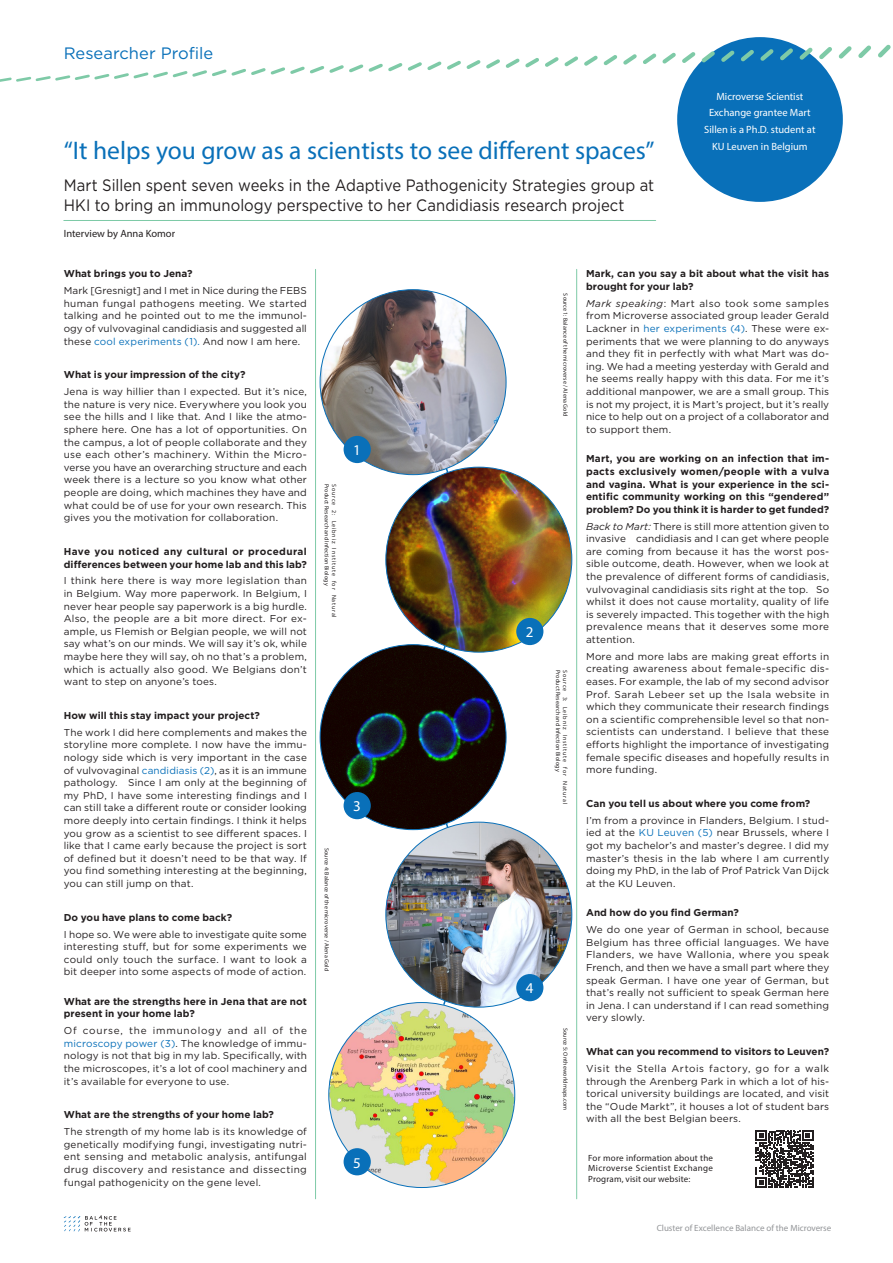
<style>
.page{position:relative;width:893px;height:1263px;background:#fff}
.page>*{position:absolute;margin:0;border:0;box-sizing:border-box;transform-origin:0 0}
.t1{font:25.5px "Myriad Pro";color:#0970b9}
.t2{font:16.5px/19.8px "Gotham";color:#231f20;scale:.9 1}
.t3{font:16.5px "Gotham";color:#0970b9}
.Interview_body_bold{font:15px "Myriad Pro";color:#fff}
.t4{font:10.5px/16.6px "Myriad Pro";color:#fff;text-align:center}
.t5{font:10.5px "Myriad Pro";color:#231f20}
.t6{font:10.05px/12.6px "Gotham";letter-spacing:.015em;color:#231f20;text-align:justify}
.t7{font:700 10.05px/12.6px "Gotham";letter-spacing:.005em;color:#231f20}
.Interview_body_bold-2{font:9px/10.8px "Myriad Pro";letter-spacing:.035em;color:#231f20;text-align:justify}
.t8{font:9px "Myriad Pro";color:#939598}
.Interview_body_bold-3{font:6px/7.2px "Myriad Pro";letter-spacing:.04em;color:#231f20}
.Interview_body_bold-4{font:6px "Myriad Pro";letter-spacing:.02em;color:#231f20}
.s1{color:#0970b9}
.s2{font-style:italic}
</style>
<div class="page">
<svg style="left:64px;top:1215px;width:67px;height:16px"></svg>
<img style="left:330px;top:1007px;width:185px;height:180px">
<img style="left:320px;top:648px;width:186px;height:178px">
<img style="left:320px;top:290px;width:186px;height:181px">
<img style="left:386px;top:467px;width:186px;height:185px">
<img style="left:386px;top:822px;width:186px;height:185px">
<div style="left:677px;top:37px;width:166px;height:165px;background:#0970b9;border-radius:50%"></div>
<hr style="left:64px;top:220px;width:592px;height:1px;background:#7ecaa7">
<hr style="left:315px;top:269px;width:1px;height:930px;background:#7ecaa7">
<hr style="left:576px;top:269px;width:1px;height:930px;background:#7ecaa7">
<svg style="left:0;top:38px;width:891px;height:56px"></svg>
<div style="left:344px;top:436px;width:27px;height:27px;background:#0970b9;border-radius:50%"></div>
<div style="left:516px;top:618px;width:27px;height:27px;background:#0970b9;border-radius:50%"></div>
<div style="left:516px;top:974px;width:27px;height:27px;background:#0970b9;border-radius:50%"></div>
<div style="left:344px;top:792px;width:27px;height:27px;background:#0970b9;border-radius:50%"></div>
<div style="left:344px;top:1148px;width:27px;height:27px;background:#0970b9;border-radius:50%"></div>
<svg style="left:445px;top:467px;width:5px;height:7px"></svg>
<svg style="left:442px;top:644px;width:5px;height:8px"></svg>
<svg style="left:442px;top:999px;width:5px;height:8px"></svg>
<svg style="left:445px;top:822px;width:5px;height:7px"></svg>
<svg style="left:756px;top:1130px;width:57px;height:58px"></svg>
<p class="t3" style="left:64px;top:42px;width:151px">Researcher Profile</p>
<p class="t1" style="left:64px;top:135px;width:592px">“It helps you grow as a scientists to see different spaces”</p>
<p class="t2" style="left:64px;top:175px;width:657px">Mart Sillen spent seven weeks in the Adaptive Pathogenicity Strategies group at<br>HKI to bring an immunology perspective to her Candidiasis research project</p>
<p class="t5" style="left:64px;top:227px;width:113px">Interview by Anna Komor</p>
<p class="t4" style="left:704px;top:88px;width:113px">Microverse Scientist<br>Exchange grantee Mart<br>Sillen is a Ph.D. student at<br>KU Leuven in Belgium</p>
<p class="t7" style="left:64px;top:267px;width:130px">What brings you to Jena?</p>
<p class="t6" style="left:64px;top:284px;width:245px">Mark [Gresnigt] and I met in Nice during the FEBS human fungal pathogens meeting. We started talking and he pointed out to me the immunol&shy;ogy of vulvovaginal candidiasis and suggested all these <span class="s1">cool experiments (1).</span> And now I am here.</p>
<p class="t7" style="left:64px;top:368px;width:183px">What is your impression of the city?</p>
<p class="t6" style="left:64px;top:385px;width:245px">Jena is way hillier than I expected. But it’s nice, the nature is very nice. Everywhere you look you see the hills and I like that. And I like the atmo&shy;sphere here. One has a lot of opportunities. On the campus, a lot of people collaborate and they use each other’s machinery. Within the Micro&shy;verse you have an overarching structure and each week there is a lecture so you know what other people are doing, which machines they have and what could be of use for your own research. This gives you the motivation for collaboration.</p>
<p class="t7" style="left:64px;top:545px;width:245px">Have you noticed any cultural or procedural differences between your home lab and this lab?</p>
<p class="t6" style="left:64px;top:574px;width:245px">I think here there is way more legislation than in Belgium. Way more paperwork. In Belgium, I never hear people say paperwork is a big hurdle.<br>Also, the people are a bit more direct. For ex&shy;ample, us Flemish or Belgian people, we will not say what’s on our minds. We will say it’s ok, while maybe here they will say, oh no that’s a problem, which is actually also good. We Belgians don’t want to step on anyone’s toes.</p>
<p class="t7" style="left:64px;top:709px;width:198px">How will this stay impact your project?</p>
<p class="t6" style="left:64px;top:726px;width:245px">The work I did here complements and makes the storyline more complete. I now have the immu&shy;nology side which is very important in the case of vulvovaginal <span class="s1">candidiasis (2)</span>, as it is an immune pathology. Since I am only at the beginning of my PhD, I have some interesting findings and I can still take a different route or consider looking more deeply into certain findings. I think it helps you grow as a scientist to see different spaces. I like that I came early because the project is sort of defined but it doesn’t need to be that way. If you find something interesting at the beginning, you can still jump on that.</p>
<p class="t7" style="left:64px;top:911px;width:170px">Do you have plans to come back?</p>
<p class="t6" style="left:64px;top:927px;width:245px">I hope so. We were able to investigate quite some interesting stuff, but for some experiments we could only touch the surface. I want to look a bit deeper into some aspects of mode of action.</p>
<p class="t7" style="left:64px;top:995px;width:245px">What are the strengths here in Jena that are not present in your home lab?</p>
<p class="t6" style="left:64px;top:1024px;width:245px">Of course, the immunology and all of the <span class="s1">microscopy power (3)</span>. The knowledge of immu&shy;nology is not that big in my lab. Specifically, with the microscopes, it’s a lot of cool machinery and it’s available for everyone to use.</p>
<p class="t7" style="left:64px;top:1108px;width:212px">What are the strengths of your home lab?</p>
<p class="t6" style="left:64px;top:1125px;width:245px">The strength of my home lab is its knowledge of genetically modifying fungi, investigating nutri&shy;ent sensing and metabolic analysis, antifungal drug discovery and resistance and dissecting fungal pathogenicity on the gene level.</p>
<p class="Interview_body_bold-3" style="left:338px;top:484px;width:135px;rotate:90deg">Source 2: Leibniz Institute for Natural<br>Product Research and Infection Biology</p>
<p class="Interview_body_bold-4" style="left:331px;top:848px;width:125px;rotate:90deg">Source 4: Balance of the microverse / Alena Gold</p>
<p class="Interview_body_bold" style="left:353px;top:441px;width:9px">1</p>
<p class="Interview_body_bold" style="left:353px;top:797px;width:9px">3</p>
<p class="Interview_body_bold" style="left:353px;top:1153px;width:9px">5</p>
<p class="Interview_body_bold" style="left:526px;top:623px;width:9px">2</p>
<p class="Interview_body_bold" style="left:526px;top:979px;width:9px">4</p>
<p class="Interview_body_bold-4" style="left:569px;top:293px;width:125px;rotate:90deg">Source 1: Balance of the microverse / Alena Gold</p>
<p class="Interview_body_bold-3" style="left:569px;top:670px;width:135px;rotate:90deg">Source 3: Leibniz Institute for Natural<br>Product Research and Infection Biology</p>
<p class="Interview_body_bold-4" style="left:569px;top:1028px;width:84px;rotate:90deg">Source 5: Ontheworldmaps.com</p>
<p class="t7" style="left:586px;top:267px;width:245px">Mark, can you say a bit about what the visit has brought for your lab?</p>
<p class="t6" style="left:586px;top:297px;width:245px"><span class="s2">Mark speaking</span>: Mart also took some samples from Microverse associated group leader Gerald Lackner in <span class="s1">her experiments (4)</span>. These were ex&shy;periments that we were planning to do anyways and they fit in perfectly with what Mart was do&shy;ing. We had a meeting yesterday with Gerald and he seems really happy with this data. For me it’s additional manpower, we are a small group. This is not my project, it is Mart’s project, but it’s really nice to help out on a project of a collaborator and to support them.</p>
<p class="t7" style="left:586px;top:452px;width:245px;text-align:justify">Mart, you are working on an infection that im&shy;pacts exclusively women/people with a vulva and vagina. What is your experience in the sci&shy;entific community working on this “gendered” problem? Do you think it is harder to get funded?</p>
<p class="t6" style="left:586px;top:519px;width:245px"><span class="s2">Back to Mart:</span> There is still more attention given to invasive candidiasis and I can get where people are coming from because it has the worst pos&shy;sible outcome, death. However, when we look at the prevalence of different forms of candidiasis, vulvovaginal candidiasis sits right at the top. So whilst it does not cause mortality, quality of life is severely impacted. This together with the high prevalence means that it deserves some more attention.</p>
<p class="t6" style="left:586px;top:650px;width:245px">More and more labs are making great efforts in creating awareness about female-specific dis&shy;eases. For example, the lab of my second advisor Prof. Sarah Lebeer set up the Isala website in which they communicate their research findings on a scientific comprehensible level so that non&shy;scientists can understand. I believe that these efforts highlight the importance of investigating female specific diseases and hopefully results in more funding.</p>
<p class="t7" style="left:586px;top:797px;width:226px">Can you tell us about where you come from?</p>
<p class="t6" style="left:586px;top:814px;width:245px">I’m from a province in Flanders, Belgium. I stud&shy;ied at the <span class="s1">KU Leuven (5)</span> near Brussels, where I got my bachelor’s and master’s degree. I did my master’s thesis in the lab where I am currently doing my PhD, in the lab of Prof Patrick Van Dijck at the KU Leuven.</p>
<p class="t7" style="left:586px;top:906px;width:154px">And how do you find German?</p>
<p class="t6" style="left:586px;top:923px;width:245px">We do one year of German in school, because Belgium has three official languages. We have Flanders, we have Wallonia, where you speak French, and then we have a small part where they speak German. I have one year of German, but that’s really not sufficient to speak German here in Jena. I can understand if I can read something very slowly.</p>
<p class="t7" style="left:586px;top:1045px;width:245px">What can you recommend to visitors to Leuven?</p>
<p class="t6" style="left:586px;top:1062px;width:245px">Visit the Stella Artois factory, go for a walk through the Arenberg Park in which a lot of his&shy;torical university buildings are located, and visit the “Oude Markt”, it houses a lot of student bars with all the best Belgian beers.</p>
<p class="Interview_body_bold-2" style="left:588px;top:1152px;width:126px">For more information about the Microverse Scientist Exchange Program, visit our website:</p>
<p class="t8" style="left:657px;top:1222px;width:176px">Cluster of Excellence Balance of the Microverse</p>
</div>
